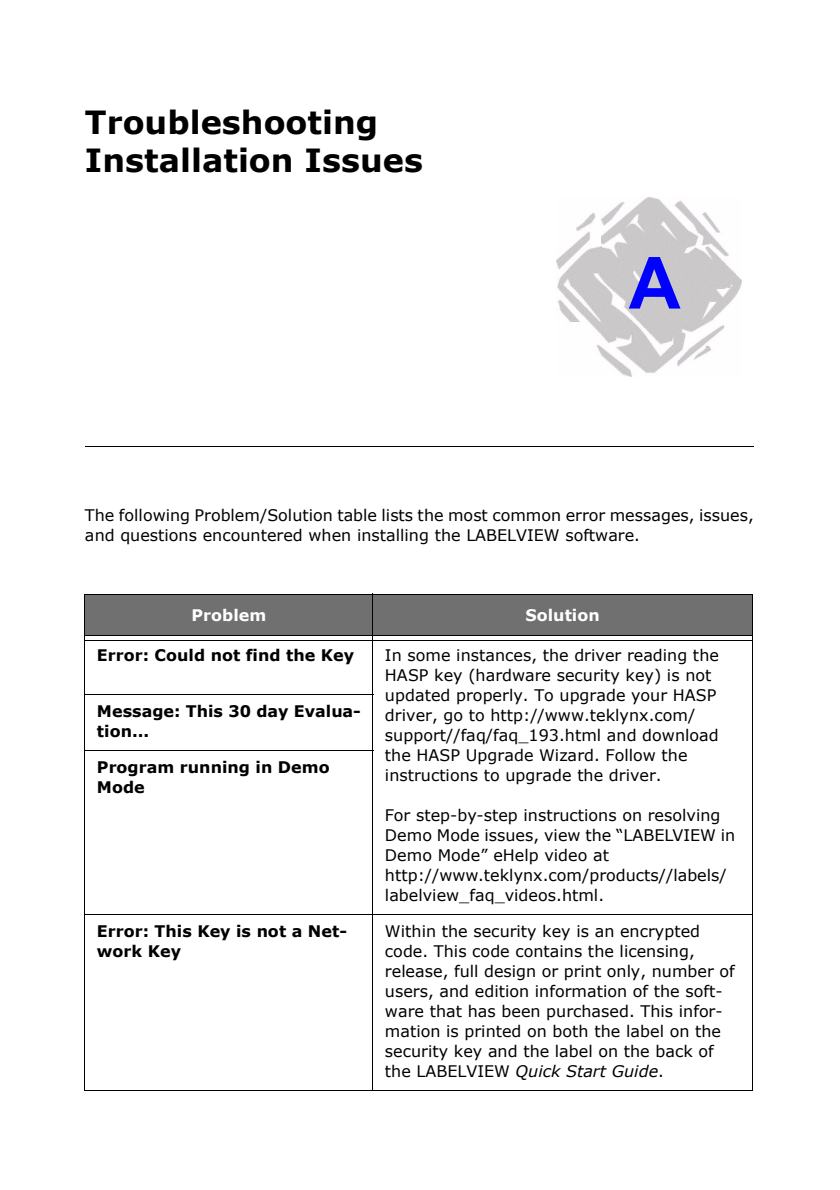
<style>
.page{position:relative;width:840px;height:1190px;background:#fff}
.page>*{position:absolute;margin:0;border:0;box-sizing:border-box;transform-origin:0 0}
.t1{font:700 72px "Arial";color:#00f}
.t2{font:700 32px "Verdana";color:#000}
.t3{font:16px/20px "Verdana";color:#000}
.t4{font:700 16px/20px "Verdana";color:#000}
.t5{font:700 16px "Verdana";color:#fff}
.s1{font-style:italic}
</style>
<div class="page">
<hr style="left:85px;top:446px;width:669px;height:1px;background:#000">
<img style="left:557px;top:198px;width:185px;height:178px">
<div style="left:85px;top:594px;width:289px;height:41px;background:#707070"></div>
<div style="left:373px;top:594px;width:380px;height:41px;background:#707070"></div>
<hr style="left:84px;top:595px;width:1px;height:495px;background:#000">
<hr style="left:372px;top:594px;width:1px;height:497px;background:#000">
<hr style="left:752px;top:595px;width:1px;height:495px;background:#000">
<hr style="left:84px;top:594px;width:669px;height:1px;background:#000">
<hr style="left:86px;top:635px;width:666px;height:1px;background:#000">
<hr style="left:86px;top:640px;width:666px;height:1px;background:#000">
<hr style="left:84px;top:694px;width:290px;height:1px;background:#000">
<hr style="left:84px;top:750px;width:290px;height:1px;background:#000">
<hr style="left:84px;top:914px;width:669px;height:1px;background:#000">
<hr style="left:84px;top:1090px;width:669px;height:1px;background:#000">
<h2 class="t2" style="left:85px;top:102px;width:295px">Troubleshooting</h2>
<h2 class="t2" style="left:85px;top:140px;width:340px">Installation Issues</h2>
<h1 class="t1" style="left:629px;top:243px;width:53px">A</h1>
<p class="t3" style="left:85px;top:504px;width:671px">The following Problem/Solution table lists the most common error messages, issues, and questions encountered when installing the LABELVIEW software.</p>
<p class="t5" style="left:192px;top:605px;width:76px">Problem</p>
<p class="t5" style="left:525px;top:605px;width:76px">Solution</p>
<p class="t4" style="left:97px;top:644px;width:259px">Error: Could not find the Key</p>
<p class="t3" style="left:385px;top:644px;width:335px">In some instances, the driver reading the HASP key (hardware security key) is not updated properly. To upgrade your HASP driver, go to http://www.teklynx.com/ support//faq/faq_193.html and download the HASP Upgrade Wizard. Follow the instructions to upgrade the driver.</p>
<p class="t3" style="left:385px;top:804px;width:352px">For step-by-step instructions on resolving Demo Mode issues, view the “LABELVIEW in Demo Mode” eHelp video at http://www.teklynx.com/products//labels/ labelview_faq_videos.html.</p>
<p class="t4" style="left:97px;top:700px;width:266px">Message: This 30 day Evalua&shy;tion...</p>
<p class="t4" style="left:97px;top:756px;width:234px">Program running in Demo<br>Mode</p>
<p class="t4" style="left:97px;top:920px;width:252px">Error: This Key is not a Net&shy;work Key</p>
<p class="t3" style="left:385px;top:920px;width:351px">Within the security key is an encrypted code. This code contains the licensing, release, full design or print only, number of users, and edition information of the soft&shy;ware that has been purchased. This infor&shy;mation is printed on both the label on the security key and the label on the back of the LABELVIEW <span class="s1">Quick Start Guide</span>.</p>
</div>
